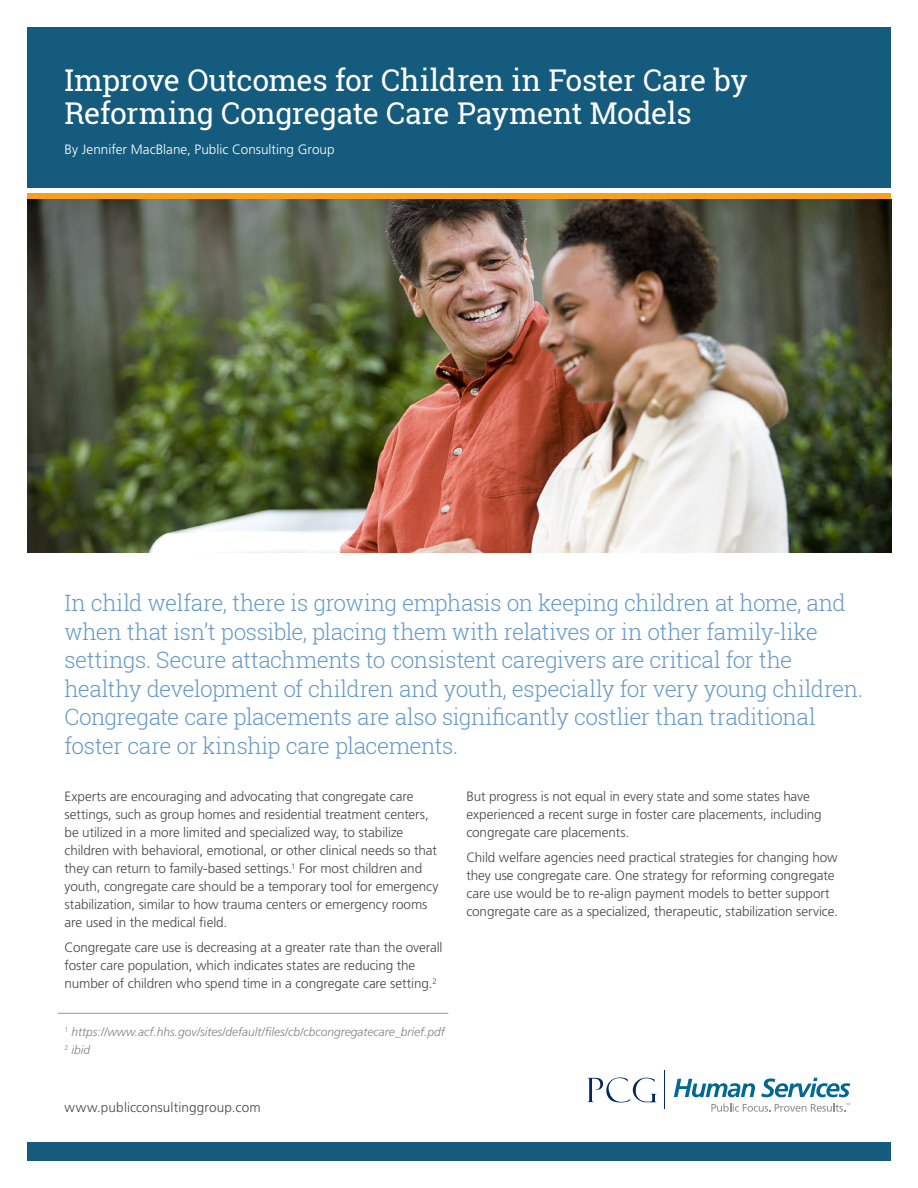
<style>
.page{position:relative;width:918px;height:1188px;background:#fff}
.page>*{position:absolute;margin:0;border:0;box-sizing:border-box;transform-origin:0 0}
.t1{font:30px/33px "Roboto Slab";letter-spacing:-.015em;color:#fff}
.t2{font:300 22.5px/28.5px "Roboto Slab";letter-spacing:-.02em;color:#679ac8}
.t3{font:300 13.5px/18px "Frutiger LT Std";letter-spacing:-.01em;color:#464748}
.t4{font:300 13.5px "Frutiger LT Std";color:#fff}
.t5{font:300 13.5px "Frutiger LT Std";letter-spacing:.01em;color:#464748}
.t6{font:italic 300 12px "Frutiger LT Std";color:#808285}
</style>
<div class="page">
<div style="left:27px;top:27px;width:864px;height:160px;background:#145b7d"></div>
<div style="left:27px;top:194px;width:864px;height:6px;background:#f6a01b"></div>
<div style="left:27px;top:1142px;width:864px;height:19px;background:#145b7d"></div>
<img style="left:27px;top:200px;width:864px;height:352px">
<svg style="left:588px;top:1077px;width:69px;height:25px"></svg>
<hr style="left:664px;top:1070px;width:1px;height:38px;background:#00295c">
<svg style="left:674px;top:1079px;width:81px;height:18px"></svg>
<svg style="left:761px;top:1078px;width:89px;height:19px"></svg>
<svg style="left:711px;top:1103px;width:139px;height:9px"></svg>
<hr style="left:58px;top:1013px;width:390px;height:1px;background:#939598">
<p class="t1" style="left:65px;top:64px;width:685px">Improve Outcomes for Children in Foster Care by<br>Reforming Congregate Care Payment Models</p>
<p class="t4" style="left:65px;top:142px;width:272px">By Jennifer MacBlane, Public Consulting Group</p>
<p class="t2" style="left:65px;top:588px;width:800px">In child welfare, there is growing emphasis on keeping children at home, and when that isn’t possible, placing them with relatives or in other family-like settings. Secure attachments to consistent caregivers are critical for the healthy development of children and youth, especially for very young children.<br>Congregate care placements are also significantly costlier than traditional foster care or kinship care placements.</p>
<p class="t3" style="left:65px;top:788px;width:375px">Experts are encouraging and advocating that congregate care settings, such as group homes and residential treatment centers, be utilized in a more limited and specialized way, to stabilize children with behavioral, emotional, or other clinical needs so that they can return to family-based settings.<sup>1</sup> For most children and youth, congregate care should be a temporary tool for emergency stabilization, similar to how trauma centers or emergency rooms are used in the medical field.</p>
<p class="t3" style="left:65px;top:939px;width:379px">Congregate care use is decreasing at a greater rate than the overall foster care population, which indicates states are reducing the number of children who spend time in a congregate care setting.<sup>2</sup></p>
<p class="t6" style="left:65px;top:1025px;width:382px"><sup>1</sup> https://www.acf.hhs.gov/sites/default/files/cb/cbcongregatecare_brief.pdf</p>
<p class="t6" style="left:65px;top:1043px;width:27px"><sup>2</sup> ibid</p>
<p class="t5" style="left:65px;top:1099px;width:198px">www.publicconsultinggroup.com</p>
<p class="t3" style="left:466px;top:788px;width:357px">But progress is not equal in every state and some states have experienced a recent surge in foster care placements, including congregate care placements.</p>
<p class="t3" style="left:466px;top:849px;width:373px">Child welfare agencies need practical strategies for changing how they use congregate care. One strategy for reforming congregate care use would be to re-align payment models to better support congregate care as a specialized, therapeutic, stabilization service.</p>
</div>
